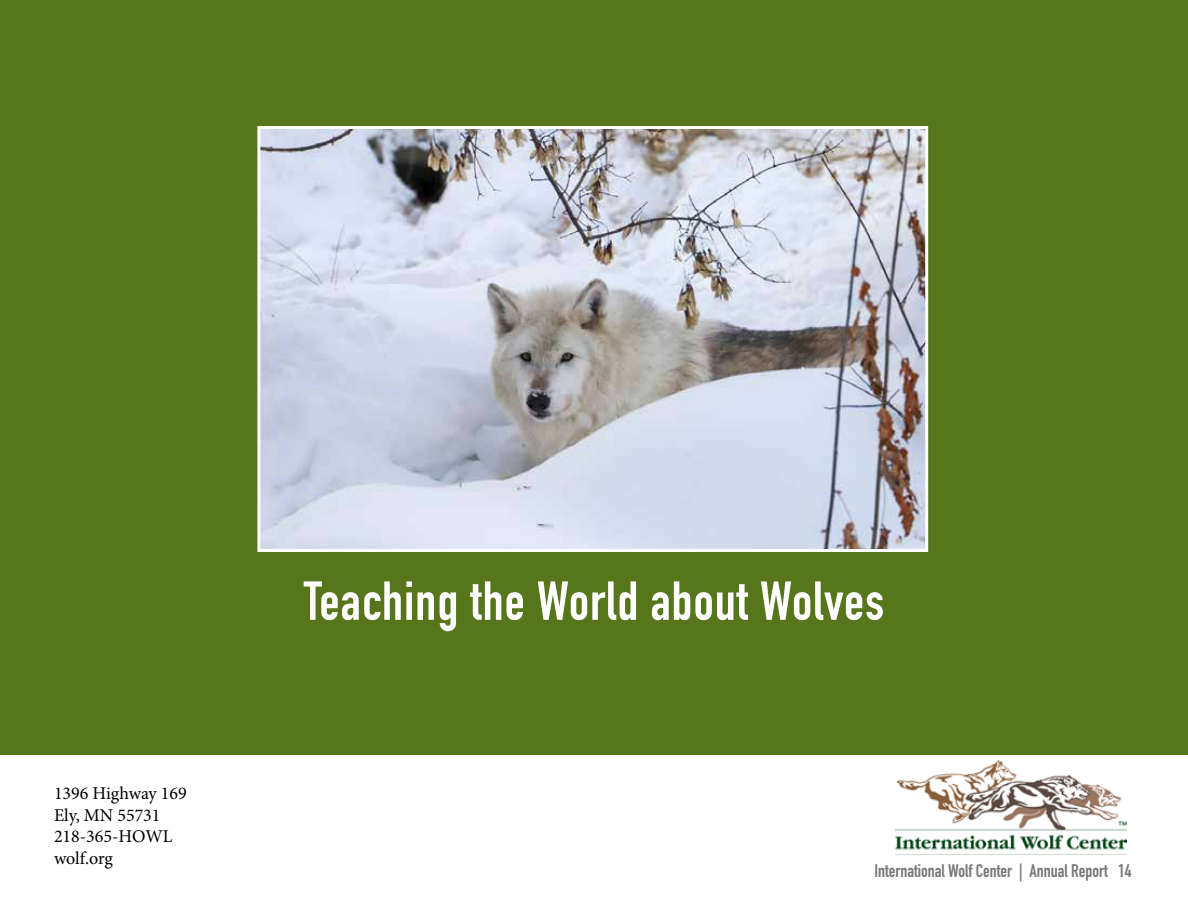
<style>
.page{position:relative;width:1188px;height:918px;background:#fff}
.page>*{position:absolute;margin:0;border:0;box-sizing:border-box;transform-origin:0 0}
.t1{font:700 54px "DIN Condensed";letter-spacing:.02em;color:#fff}
.t2{font:18px/21.6px "Minion Pro";color:#000}
.t3{font:700 18px "DIN Condensed";color:#77787b}
</style>
<div class="page">
<img style="left:896px;top:761px;width:231px;height:89px">
<div style="left:0;top:0;width:1188px;height:754px;background:#57751a"></div>
<img style="left:261px;top:130px;width:663px;height:418px">
<div style="left:257px;top:126px;width:671px;height:426px;border:3px solid #fff"></div>
<p class="t2" style="left:54px;top:783px;width:134px">1396 Highway 169<br>Ely, MN 55731<br>218-365-HOWL wolf.org</p>
<h1 class="t1" style="left:304px;top:565px;width:582px">Teaching the World about Wolves</h1>
<p class="t3" style="left:874px;top:858px;width:258px">International Wolf Center | Annual Report 14</p>
</div>
